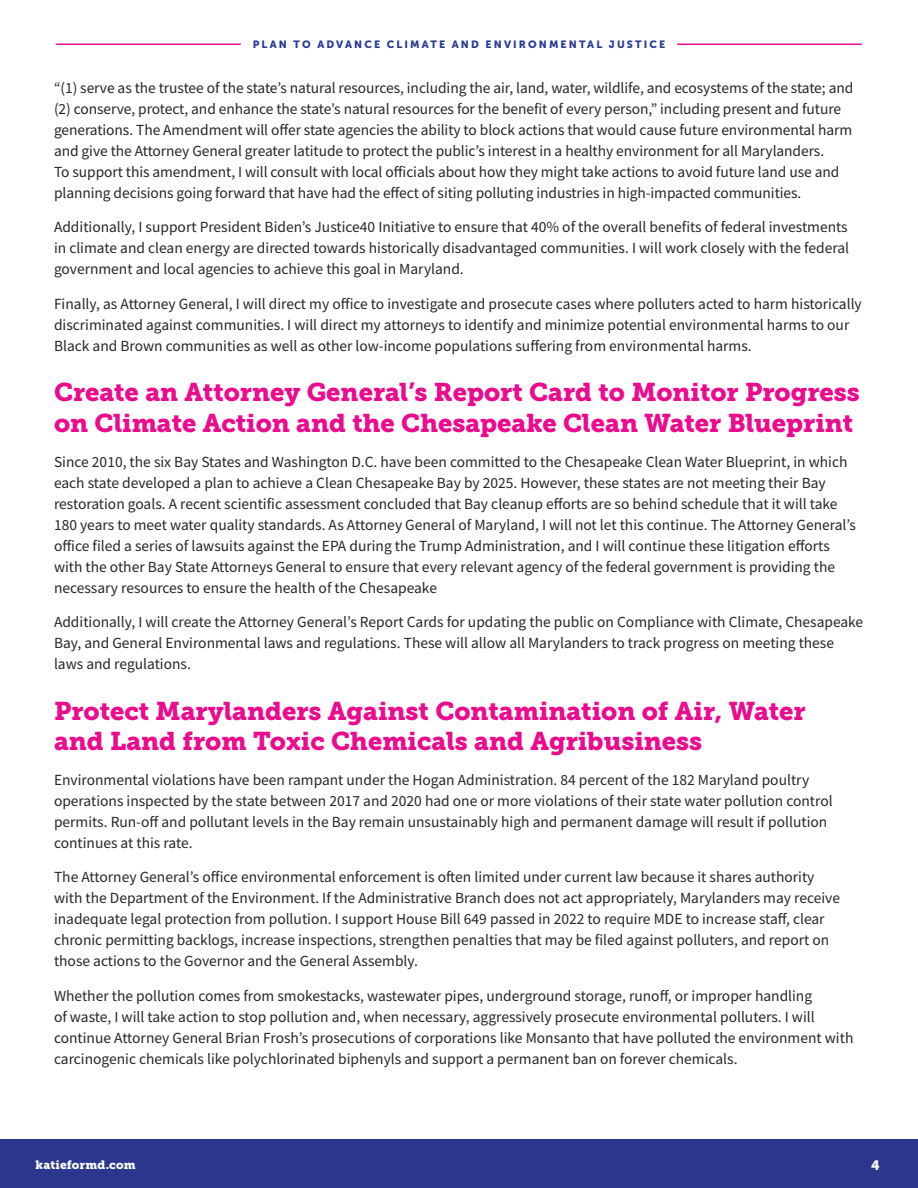
<style>
.page{position:relative;width:918px;height:1188px;background:#fff}
.page>*{position:absolute;margin:0;border:0;box-sizing:border-box;transform-origin:0 0}
.Subhead{font:25.5px/30.6px "Museo Slab 900";color:#ea0c8d}
.Body{font:15.45px/21px "Source Sans Pro";color:#282526}
.t1{font:13.5px "Museo Sans 900";color:#fff}
.t2{font:12px "Museo Slab 900";letter-spacing:.01em;color:#fff}
.t3{font:10.5px "Museo Sans 900";letter-spacing:.2em;color:#293b97}
</style>
<div class="page">
<div style="left:0;top:1139px;width:918px;height:49px;background:#2b378e"></div>
<hr style="left:677px;top:44px;width:185px;height:1px;background:#ea0c8d">
<hr style="left:56px;top:44px;width:185px;height:1px;background:#ea0c8d">
<p class="t3" style="left:253px;top:39px;width:414px">PLAN TO ADVANCE CLIMATE AND ENVIRONMENTAL JUSTICE</p>
<p class="Body" style="left:54px;top:77px;width:801px">“(1) serve as the trustee of the state’s natural resources, including the air, land, water, wildlife, and ecosystems of the state; and (2) conserve, protect, and enhance the state’s natural resources for the benefit of every person,” including present and future generations. The Amendment will offer state agencies the ability to block actions that would cause future environmental harm and give the Attorney General greater latitude to protect the public’s interest in a healthy environment for all Marylanders.<br>To support this amendment, I will consult with local officials about how they might take actions to avoid future land use and planning decisions going forward that have had the effect of siting polluting industries in high-impacted communities.</p>
<p class="Body" style="left:54px;top:216px;width:797px;text-align:justify">Additionally, I support President Biden’s Justice40 Initiative to ensure that 40% of the overall benefits of federal investments in climate and clean energy are directed towards historically disadvantaged communities. I will work closely with the federal government and local agencies to achieve this goal in Maryland.</p>
<p class="Body" style="left:54px;top:293px;width:809px">Finally, as Attorney General, I will direct my office to investigate and prosecute cases where polluters acted to harm historically discriminated against communities. I will direct my attorneys to identify and minimize potential environmental harms to our<br>Black and Brown communities as well as other low-income populations suffering from environmental harms.</p>
<p class="Subhead" style="left:54px;top:377px;width:807px">Create an Attorney General’s Report Card to Monitor Progress on Climate Action and the Chesapeake Clean Water Blueprint</p>
<p class="Body" style="left:54px;top:451px;width:804px">Since 2010, the six Bay States and Washington D.C. have been committed to the Chesapeake Clean Water Blueprint, in which each state developed a plan to achieve a Clean Chesapeake Bay by 2025. However, these states are not meeting their Bay restoration goals. A recent scientific assessment concluded that Bay cleanup efforts are so behind schedule that it will take 180 years to meet water quality standards. As Attorney General of Maryland, I will not let this continue. The Attorney General’s office filed a series of lawsuits against the EPA during the Trump Administration, and I will continue these litigation efforts with the other Bay State Attorneys General to ensure that every relevant agency of the federal government is providing the necessary resources to ensure the health of the Chesapeake</p>
<p class="Body" style="left:54px;top:611px;width:811px">Additionally, I will create the Attorney General’s Report Cards for updating the public on Compliance with Climate, Chesapeake<br>Bay, and General Environmental laws and regulations. These will allow all Marylanders to track progress on meeting these laws and regulations.</p>
<p class="Subhead" style="left:54px;top:696px;width:753px">Protect Marylanders Against Contamination of Air, Water and Land from Toxic Chemicals and Agribusiness</p>
<p class="Body" style="left:54px;top:769px;width:780px">Environmental violations have been rampant under the Hogan Administration. 84 percent of the 182 Maryland poultry operations inspected by the state between 2017 and 2020 had one or more violations of their state water pollution control permits. Run-off and pollutant levels in the Bay remain unsustainably high and permanent damage will result if pollution continues at this rate.</p>
<p class="Body" style="left:54px;top:867px;width:788px">The Attorney General’s office environmental enforcement is often limited under current law because it shares authority with the Department of the Environment. If the Administrative Branch does not act appropriately, Marylanders may receive inadequate legal protection from pollution. I support House Bill 649 passed in 2022 to require MDE to increase staff, clear chronic permitting backlogs, increase inspections, strengthen penalties that may be filed against polluters, and report on those actions to the Governor and the General Assembly.</p>
<p class="Body" style="left:54px;top:985px;width:801px">Whether the pollution comes from smokestacks, wastewater pipes, underground storage, runoff, or improper handling<br>of waste, I will take action to stop pollution and, when necessary, aggressively prosecute environmental polluters. I will continue Attorney General Brian Frosh’s prosecutions of corporations like Monsanto that have polluted the environment with carcinogenic chemicals like polychlorinated biphenyls and support a permanent ban on forever chemicals.</p>
<p class="t2" style="left:36px;top:1158px;width:102px">katieformd.com</p>
<p class="t1" style="left:871px;top:1158px;width:10px">4</p>
</div>
